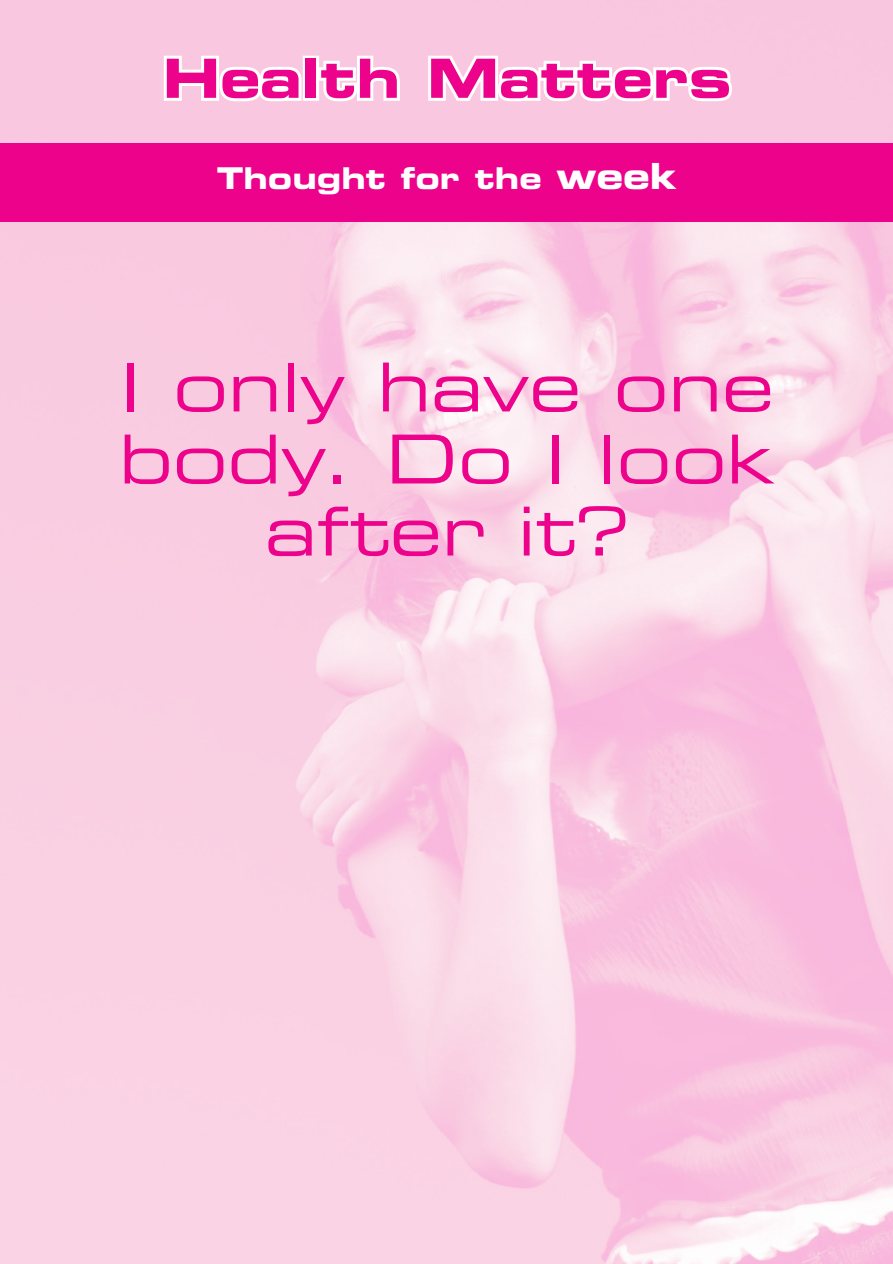
<style>
.page{position:relative;width:893px;height:1264px;background:#fff}
.page>*{position:absolute;margin:0;border:0;box-sizing:border-box;transform-origin:0 0}
.t1{font:67.5px/72px "Eurostile Extended Two";color:#ed028c;text-align:center}
.t2{font:54px "Eurostile Bold Extended Two";color:#ed028c}
.t3{font:30px "Eurostile Bold Extended Two";color:#fff}
.s1{font-size:36px}
</style>
<div class="page">
<img style="left:0;top:0;width:892px;height:1263px">
<div style="left:0;top:143px;width:892px;height:78px;background:#ed028c"></div>
<svg style="left:161px;top:53px;width:143px;height:51px"></svg>
<div style="left:303px;top:56px;width:16px;height:45px;border:6px solid #fff"></div>
<svg style="left:315px;top:53px;width:88px;height:51px"></svg>
<svg style="left:425px;top:53px;width:309px;height:51px"></svg>
<p class="t2" style="left:163px;top:40px;width:570px">Health Matters</p>
<p class="t3" style="left:217px;top:157px;width:462px">Thought for the <span class="s1">week</span></p>
<p class="t1" style="left:119px;top:350px;width:657px">I only have one body. Do I look after it?</p>
</div>
